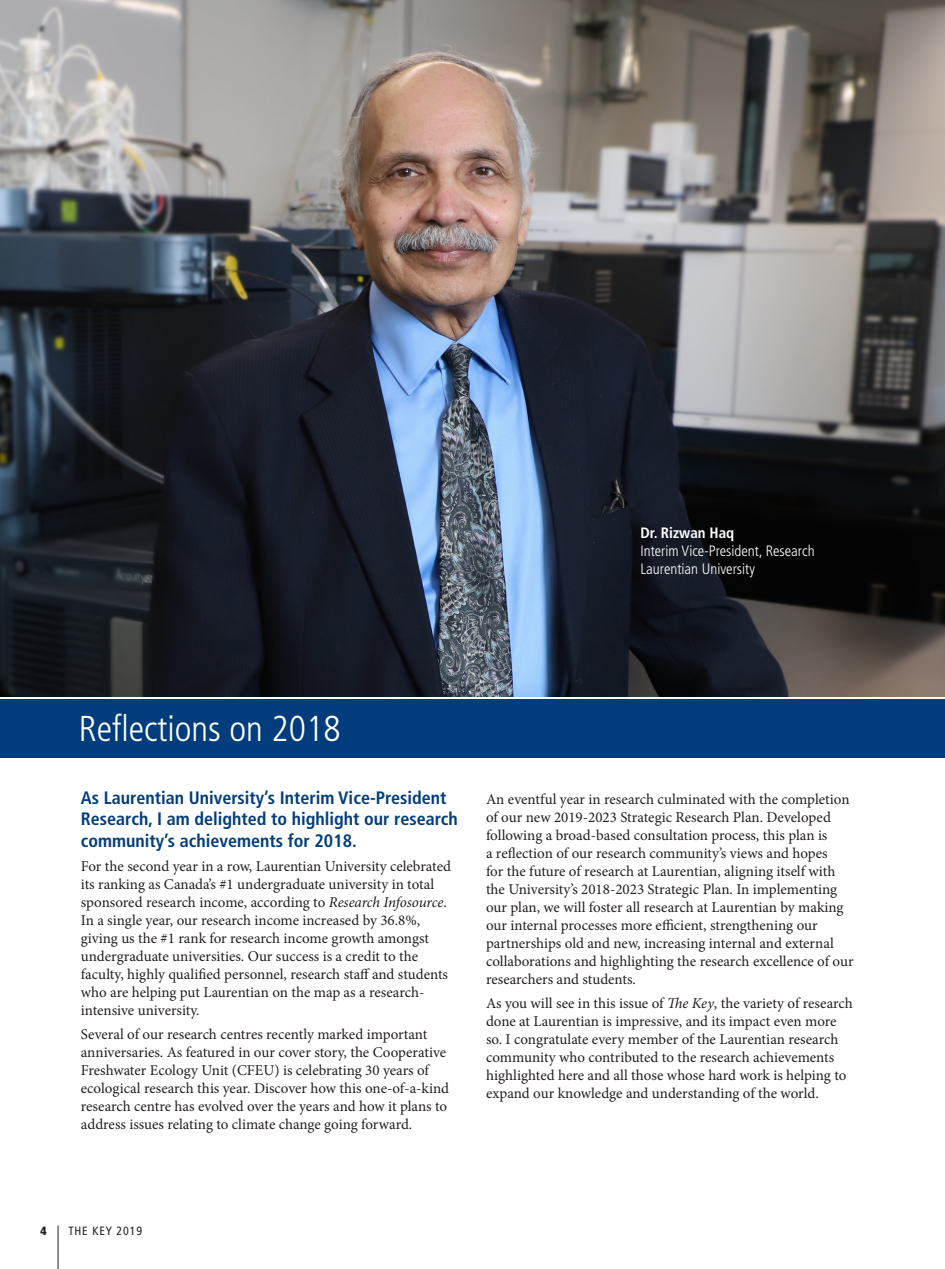
<style>
.page{position:relative;width:945px;height:1269px;background:#fff}
.page>*{position:absolute;margin:0;border:0;box-sizing:border-box;transform-origin:0 0}
.Body_1{font:300 condensed 36px "Frutiger LT Std";color:#fff}
.Body_1-2{font:700 condensed 18px/21.6px "Frutiger LT Std";color:#013d7d}
.Body_1-3{font:15px/18px "Minion Pro";color:#231f20}
.Body_1-4{font:300 condensed 15px/18px "Frutiger LT Std";color:#fff}
.Body_1-5{font:700 condensed 15px "Frutiger LT Std";color:#fff}
.t1{font:condensed 12px "Frutiger LT Std";letter-spacing:.07em;color:#231f20}
.t2{font:900 condensed 12px "Frutiger LT Std";color:#231f20}
.s1{font-style:italic}
</style>
<div class="page">
<hr style="left:58px;top:1225px;width:1px;height:44px;background:#231f20">
<div style="left:0;top:699px;width:945px;height:59px;background:#013d7d"></div>
<img style="left:0;top:0;width:945px;height:697px">
<p class="Body_1-5" style="left:640px;top:524px;width:95px">Dr. Rizwan Haq</p>
<p class="Body_1-4" style="left:640px;top:542px;width:176px">Interim Vice-President, Research<br>Laurentian University</p>
<p class="Body_1" style="left:79px;top:709px;width:263px">Reflections on 2018</p>
<p class="Body_1-2" style="left:81px;top:787px;width:379px">As Laurentian University’s Interim Vice-President<br>Research, I am delighted to highlight our research community’s achievements for 2018.</p>
<p class="Body_1-3" style="left:81px;top:857px;width:372px">For the second year in a row, Laurentian University celebrated its ranking as Canada’s #1 undergraduate university in total sponsored research income, according to <span class="s1">Research Infosource</span>.<br>In a single year, our research income increased by 36.8%, giving us the #1 rank for research income growth amongst undergraduate universities. Our success is a credit to the faculty, highly qualified personnel, research staff and students who are helping put Laurentian on the map as a research&shy;intensive university.</p>
<p class="Body_1-3" style="left:81px;top:1025px;width:370px">Several of our research centres recently marked important anniversaries. As featured in our cover story, the Cooperative Freshwater Ecology Unit (CFEU) is celebrating 30 years of ecological research this year. Discover how this one-of-a-kind research centre has evolved over the years and how it plans to address issues relating to climate change going forward.</p>
<p class="Body_1-3" style="left:486px;top:790px;width:369px">An eventful year in research culminated with the completion of our new 2019-2023 Strategic Research Plan. Developed following a broad-based consultation process, this plan is<br>a reflection of our research community’s views and hopes<br>for the future of research at Laurentian, aligning itself with the University’s 2018-2023 Strategic Plan. In implementing our plan, we will foster all research at Laurentian by making our internal processes more efficient, strengthening our partnerships old and new, increasing internal and external collaborations and highlighting the research excellence of our researchers and students.</p>
<p class="Body_1-3" style="left:486px;top:994px;width:368px">As you will see in this issue of <span class="s1">The Key</span>, the variety of research done at Laurentian is impressive, and its impact even more so. I congratulate every member of the Laurentian research community who contributed to the research achievements highlighted here and all those whose hard work is helping to expand our knowledge and understanding of the world.</p>
<p class="t2" style="left:40px;top:1223px;width:8px">4</p>
<p class="t1" style="left:68px;top:1223px;width:75px">THE KEY 2019</p>
</div>
